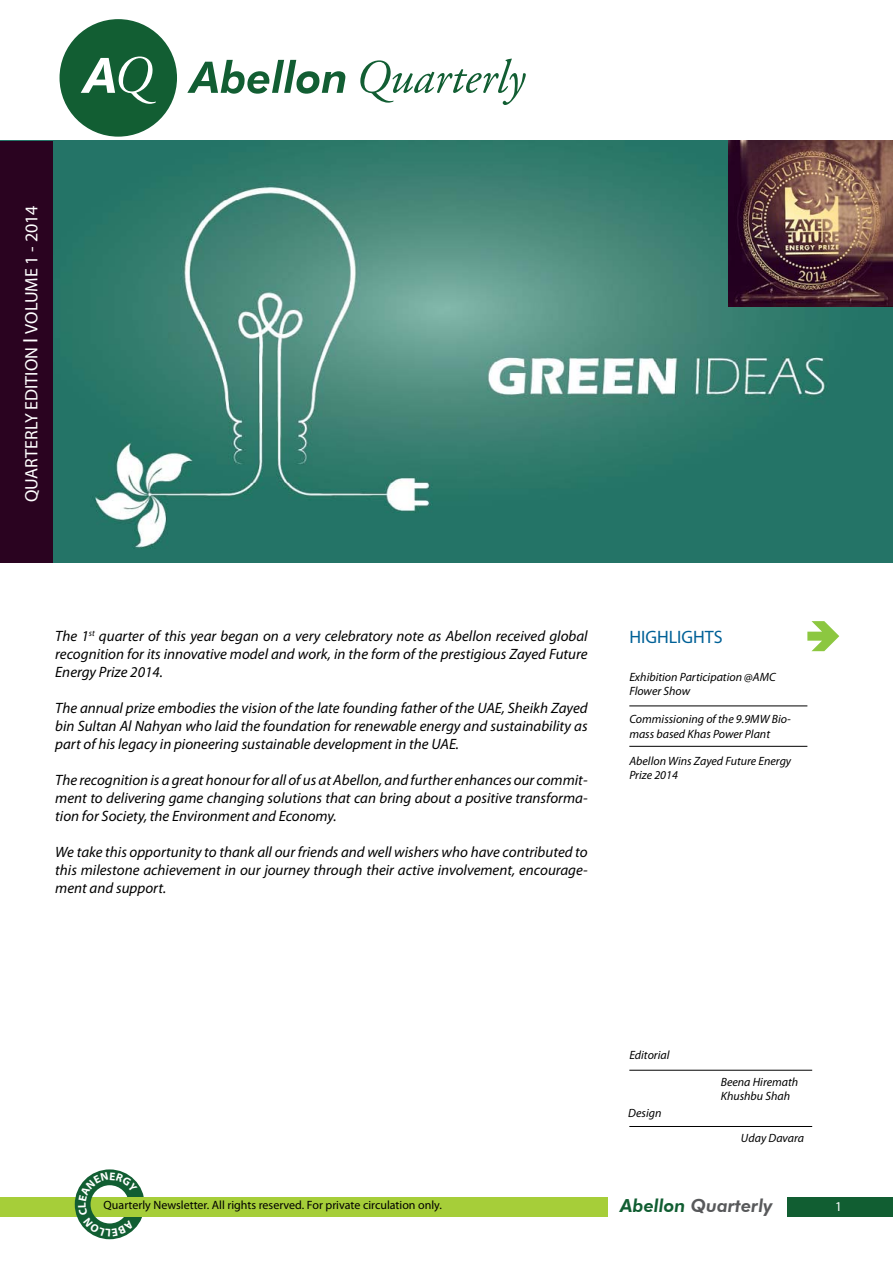
<style>
.page{position:relative;width:893px;height:1263px;background:#fff}
.page>*{position:absolute;margin:0;border:0;box-sizing:border-box;transform-origin:0 0}
.t1{font:18px "Myriad Pro";color:#fff}
.t2{font:italic 800 18px "Futura BT";color:#58595b}
.t3{font:18px "Myriad Pro";color:#006197}
.t4{font:italic 15px/18px "Myriad Pro";color:#000;text-align:justify}
.t5{font:13.5px "Myriad Pro";color:#fff}
.t6{font:italic 12px/14.4px "Myriad Pro";color:#000}
.t7{font:12px "Myriad Pro";color:#000}
.s1{font-size:21px}
.s2{color:#115e32}
</style>
<div class="page">
<div style="left:0;top:1197px;width:168px;height:19px;background:#a6ce39"></div>
<div style="left:110px;top:1197px;width:498px;height:19px;background:#a6ce39"></div>
<div style="left:788px;top:1197px;width:105px;height:19px;background:#115e32"></div>
<img style="left:52px;top:141px;width:841px;height:421px">
<div style="left:0;top:141px;width:52px;height:421px;background:#2a0320"></div>
<svg style="left:187px;top:60px;width:158px;height:34px"></svg>
<div style="left:60px;top:19px;width:117px;height:118px;background:#125e33;border-radius:50%"></div>
<svg style="left:81px;top:56px;width:75px;height:48px"></svg>
<svg style="left:360px;top:59px;width:166px;height:46px"></svg>
<svg style="left:807px;top:621px;width:32px;height:30px"></svg>
<hr style="left:629px;top:705px;width:178px;height:1px;background:#000">
<hr style="left:629px;top:746px;width:178px;height:1px;background:#000">
<hr style="left:629px;top:1070px;width:183px;height:1px;background:#000">
<hr style="left:629px;top:1126px;width:183px;height:1px;background:#000">
<img style="left:728px;top:141px;width:165px;height:165px">
<svg style="left:75px;top:1169px;width:70px;height:70px"></svg>
<p class="t1" style="left:20px;top:502px;width:298px;rotate:-90deg">QUARTERLY EDITION <span class="s1">I</span> VOLUME 1 - 2014</p>
<p class="t4" style="left:55px;top:626px;width:534px">The 1<sup>st</sup> quarter of this year began on a very celebratory note as Abellon received global recognition for its innovative model and work, in the form of the prestigious Zayed Future Energy Prize 2014.</p>
<p class="t4" style="left:55px;top:698px;width:534px">The annual prize embodies the vision of the late founding father of the UAE, Sheikh Zayed bin Sultan Al Nahyan who laid the foundation for renewable energy and sustainability as part of his legacy in pioneering sustainable development in the UAE.</p>
<p class="t4" style="left:55px;top:770px;width:534px">The recognition is a great honour for all of us at Abellon, and further enhances our commit&shy;ment to delivering game changing solutions that can bring about a positive transforma&shy;tion for Society, the Environment and Economy.</p>
<p class="t4" style="left:55px;top:842px;width:534px">We take this opportunity to thank all our friends and well wishers who have contributed to this milestone achievement in our journey through their active involvement, encourage&shy;ment and support.</p>
<p class="t3" style="left:629px;top:626px;width:95px">HIGHLIGHTS</p>
<p class="t6" style="left:629px;top:669px;width:148px">Exhibition Participation @AMC<br>Flower Show</p>
<p class="t6" style="left:629px;top:712px;width:163px">Commissioning of the 9.9MW Bio&shy;mass based Khas Power Plant</p>
<p class="t6" style="left:629px;top:754px;width:163px">Abellon Wins Zayed Future Energy<br>Prize 2014</p>
<p class="t6" style="left:629px;top:1048px;width:42px">Editorial</p>
<p class="t6" style="left:628px;top:1106px;width:35px">Design</p>
<p class="t6" style="left:721px;top:1074px;width:79px">Beena Hiremath<br>Khushbu Shah</p>
<p class="t6" style="left:741px;top:1130px;width:65px">Uday Davara</p>
<p class="t7" style="left:104px;top:1198px;width:340px">Quarterly Newsletter. All rights reserved. For private circulation only.</p>
<p class="t2" style="left:620px;top:1194px;width:154px"><span class="s2">Abellon</span> Quarterly</p>
<p class="t5" style="left:835px;top:1198px;width:8px">1</p>
</div>
